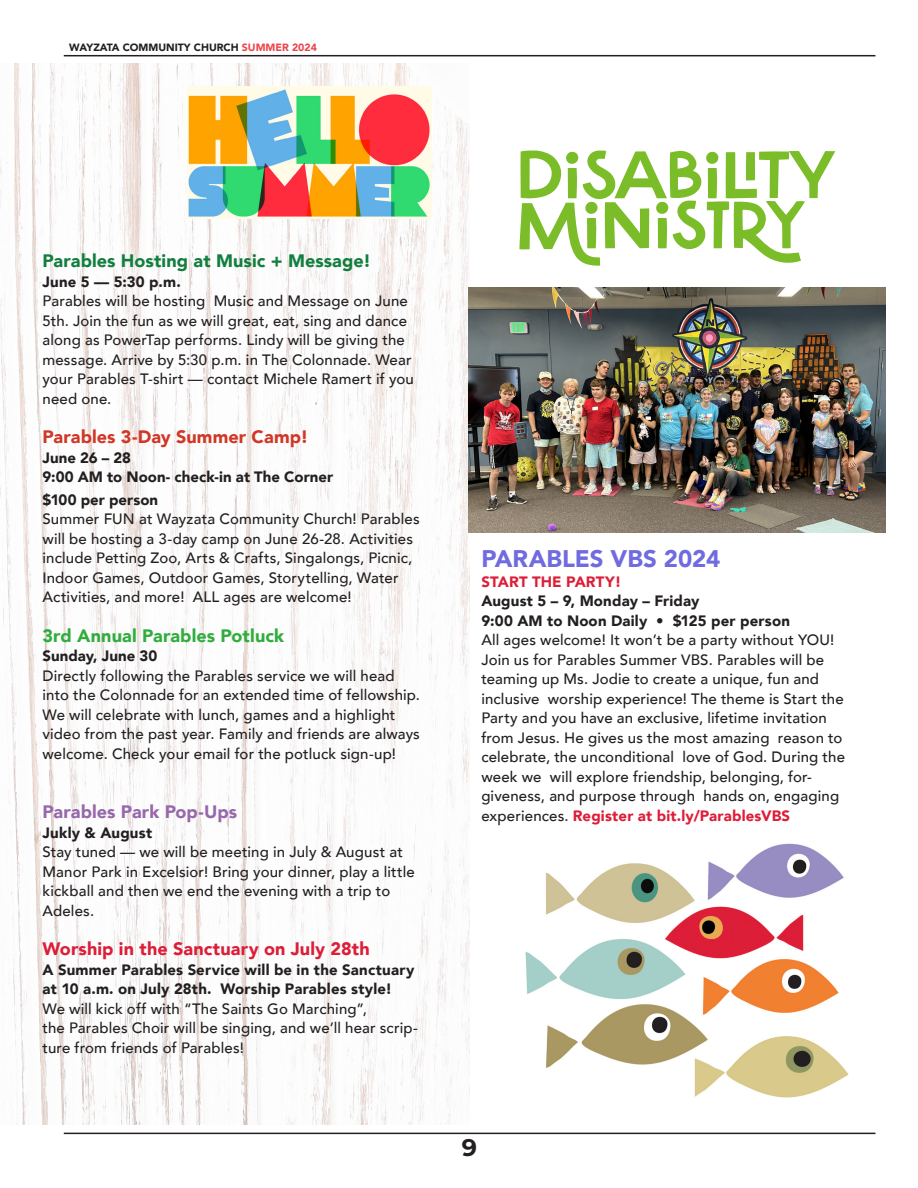
<style>
.page{position:relative;width:918px;height:1188px;background:#fff}
.page>*{position:absolute;margin:0;border:0;box-sizing:border-box;transform-origin:0 0}
.body_1{font:67.5px "Kocha Clean";color:#7bbd29}
.body_1-2{font:900 24px "Avenir";letter-spacing:-.005em;color:#706bde}
.body_1-3{font:700 24px "Montserrat";color:#231f20}
.body_1-4{font:900 18px "Avenir";letter-spacing:.005em;color:#137f3f}
.body_1-5{font:900 18px "Avenir";letter-spacing:.005em;color:#dc1e38}
.body_1-6{font:900 18px "Avenir";letter-spacing:.005em;color:#d13727}
.body_1-7{font:900 18px "Avenir";letter-spacing:.005em;color:#30ad3d}
.body_1-8{font:900 18px "Avenir";color:#9768ac}
.body_1-9{font:500 15px/19.5px "Avenir";letter-spacing:.01em;color:#231f20}
.body_1-10{font:900 15px/19.5px "Avenir";color:#231f20}
.t1{font:900 10.5px "Avenir";color:#231f20}
.s1{color:#ec464d}
.s2{font-weight:900}
.s3{font-weight:900;color:#dc1e38}
.s4{font-weight:900;color:#de1d38}
</style>
<div class="page">
<hr style="left:64px;top:55px;width:811px;height:1px;background:#231f20">
<hr style="left:64px;top:1133px;width:811px;height:1px;background:#231f20">
<img style="left:0;top:64px;width:470px;height:1060px">
<img style="left:469px;top:287px;width:417px;height:246px">
<img style="left:187px;top:86px;width:245px;height:132px">
<img style="left:525px;top:843px;width:324px;height:255px">
<div style="left:625px;top:1082px;width:61px;height:35px;background:#fff"></div>
<p class="t1" style="left:69px;top:38px;width:249px">WAYZATA COMMUNITY CHURCH <span class="s1">SUMMER 2024</span></p>
<p class="body_1-4" style="left:43px;top:246px;width:330px">Parables Hosting at Music + Message!</p>
<p class="body_1-9" style="left:43px;top:271px;width:373px"><span class="s2">June 5 — 5:30 p.m.<br></span>Parables will be hosting Music and Message on June 5th. Join the fun as we will great, eat, sing and dance along as PowerTap performs. Lindy will be giving the message. Arrive by 5:30 p.m. in The Colonnade. Wear your Parables T-shirt — contact Michele Ramert if you need one.</p>
<p class="body_1-6" style="left:43px;top:422px;width:267px">Parables 3-Day Summer Camp!</p>
<p class="body_1-10" style="left:43px;top:448px;width:292px">June 26 – 28<br>9:00 AM to Noon- check-in at The Corner</p>
<p class="body_1-9" style="left:43px;top:489px;width:379px"><span class="s2">$100 per person<br></span>Summer FUN at Wayzata Community Church! Parables will be hosting a 3-day camp on June 26-28. Activities include Petting Zoo, Arts &amp; Crafts, Singalongs, Picnic, Indoor Games, Outdoor Games, Storytelling, Water Activities, and more! ALL ages are welcome!</p>
<p class="body_1-7" style="left:43px;top:620px;width:243px">3rd Annual Parables Potluck</p>
<p class="body_1-9" style="left:43px;top:646px;width:379px"><span class="s2">Sunday, June 30<br></span>Directly following the Parables service we will head into the Colonnade for an extended time of fellowship.<br>We will celebrate with lunch, games and a highlight video from the past year. Family and friends are always welcome. Check your email for the potluck sign-up!</p>
<p class="body_1-8" style="left:43px;top:796px;width:196px">Parables Park Pop-Ups</p>
<p class="body_1-9" style="left:43px;top:822px;width:374px"><span class="s2">Jukly &amp; August<br></span>Stay tuned — we will be meeting in July &amp; August at Manor Park in Excelsior! Bring your dinner, play a little kickball and then we end the evening with a trip to Adeles.</p>
<p class="body_1-5" style="left:43px;top:933px;width:329px">Worship in the Sanctuary on July 28th</p>
<p class="body_1-9" style="left:43px;top:959px;width:377px"><span class="s2">A Summer Parables Service will be in the Sanctuary at 10 a.m. on July 28th. Worship Parables style!<br></span>We will kick off with “The Saints Go Marching”,<br>the Parables Choir will be singing, and we’ll hear scrip&shy;ture from friends of Parables!</p>
<p class="body_1" style="left:516px;top:128px;width:313px">DISABILITY</p>
<p class="body_1" style="left:516px;top:178px;width:291px">MINISTRY</p>
<p class="body_1-2" style="left:481px;top:538px;width:241px">PARABLES VBS 2024</p>
<p class="body_1-9" style="left:481px;top:571px;width:365px"><span class="s3">START THE PARTY!<br></span><span class="s2">August 5 – 9, Monday – Friday<br>9:00 AM to Noon Daily • $125 per person<br></span>All ages welcome! It won’t be a party without YOU!<br>Join us for Parables Summer VBS. Parables will be teaming up Ms. Jodie to create a unique, fun and inclusive worship experience! The theme is Start the Party and you have an exclusive, lifetime invitation from Jesus. He gives us the most amazing reason to celebrate, the unconditional love of God. During the week we will explore friendship, belonging, for&shy;giveness, and purpose through hands on, engaging experiences. <span class="s4">Register at bit.ly/ParablesVBS</span></p>
<p class="body_1-3" style="left:462px;top:1130px;width:17px">9</p>
</div>
